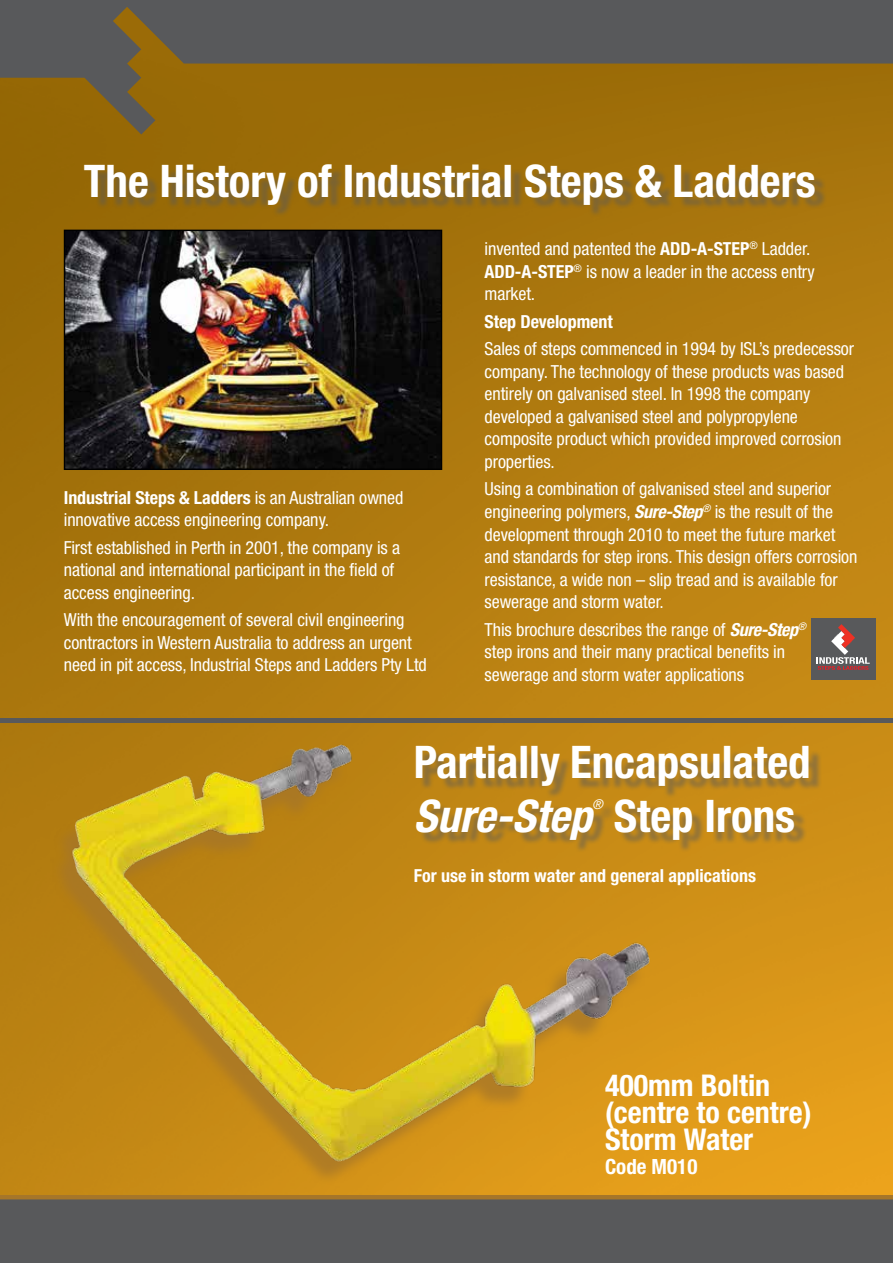
<style>
.page{position:relative;width:893px;height:1263px;background:#fff}
.page>*{position:absolute;margin:0;border:0;box-sizing:border-box;transform-origin:0 0}
.t1{font:700 condensed 45px "Helvetica Neue";color:#fff}
.t2{font:italic 700 condensed 45px "Helvetica Neue";color:#fff}
.t3{font:700 condensed 30px/27px "Helvetica Neue";color:#fff}
.t4{font:700 condensed 21px "Helvetica Neue";color:#fff}
.t5{font:condensed 18px/22.5px "Helvetica Neue";letter-spacing:-.005em;color:#fff}
.t6{font:700 condensed 18px "Helvetica Neue";color:#fff}
.t7{font:italic condensed 13.5px "Helvetica Neue";color:#fff}
.s1{font-weight:700}
.s2{font-weight:700;font-style:italic}
</style>
<div class="page">
<img style="left:0;top:134px;width:893px;height:1061px">
<svg style="left:0;top:0;width:893px;height:134px;background:#7a6230"></svg>
<div style="left:89px;top:168px;width:738px;height:50px;background:#58595b;opacity:.5"></div>
<div style="left:811px;top:618px;width:64px;height:62px;background:#58595b"></div>
<svg style="left:817px;top:624px;width:53px;height:46px"></svg>
<div style="left:420px;top:750px;width:402px;height:103px;background:#58595b;opacity:.5"></div>
<div style="left:51px;top:751px;width:595px;height:434px;background:#a67629;opacity:.75"></div>
<img style="left:50px;top:723px;width:625px;height:452px">
<img style="left:66px;top:232px;width:374px;height:236px">
<div style="left:64px;top:230px;width:378px;height:240px;border:1px solid #000"></div>
<hr style="left:0;top:1195px;width:893px;height:4px;background:#a67629">
<hr style="left:0;top:719px;width:893px;height:4px;background:#58595b">
<div style="left:0;top:1199px;width:893px;height:64px;background:#58595b"></div>
<h1 class="t1" style="left:84px;top:153px;width:733px">The History of Industrial Steps &amp; Ladders</h1>
<p class="t5" style="left:64px;top:486px;width:341px"><span class="s1">Industrial Steps &amp; Ladders</span> is an Australian owned innovative access engineering company.</p>
<p class="t5" style="left:64px;top:536px;width:338px">First established in Perth in 2001, the company is a national and international participant in the field of access engineering.</p>
<p class="t5" style="left:64px;top:609px;width:365px">With the encouragement of several civil engineering contractors in Western Australia to address an urgent need in pit access, Industrial Steps and Ladders Pty Ltd</p>
<p class="t5" style="left:485px;top:237px;width:332px">invented and patented the <span class="s1">ADD-A-STEP</span><sup>®</sup> Ladder.<br><span class="s1">ADD-A-STEP</span><sup>®</sup> is now a leader in the access entry market.</p>
<p class="t6" style="left:485px;top:310px;width:130px">Step Development</p>
<p class="t5" style="left:485px;top:338px;width:371px">Sales of steps commenced in 1994 by ISL’s predecessor company. The technology of these products was based entirely on galvanised steel. In 1998 the company developed a galvanised steel and polypropylene composite product which provided improved corrosion properties.</p>
<p class="t5" style="left:485px;top:478px;width:374px">Using a combination of galvanised steel and superior engineering polymers, <span class="s2">Sure-Step</span><sup>®</sup> is the result of the development through 2010 to meet the future market and standards for step irons. This design offers corrosion resistance, a wide non – slip tread and is available for sewerage and storm water.</p>
<p class="t5" style="left:485px;top:618px;width:323px">This brochure describes the range of <span class="s2">Sure-Step</span><sup>® </sup>step irons and their many practical benefits in sewerage and storm water applications</p>
<h1 class="t1" style="left:414px;top:734px;width:398px">Partially Encapsulated</h1>
<h1 class="t2" style="left:414px;top:788px;width:180px">Sure-Step</h1>
<p class="t7" style="left:592px;top:797px;width:12px">®</p>
<h1 class="t1" style="left:614px;top:788px;width:183px">Step Irons</h1>
<p class="t6" style="left:414px;top:864px;width:344px">For use in storm water and general applications</p>
<h2 class="t3" style="left:605px;top:1071px;width:208px">400mm Boltin (centre to centre)<br>Storm Water</h2>
<p class="t4" style="left:605px;top:1153px;width:94px">Code M010</p>
</div>
